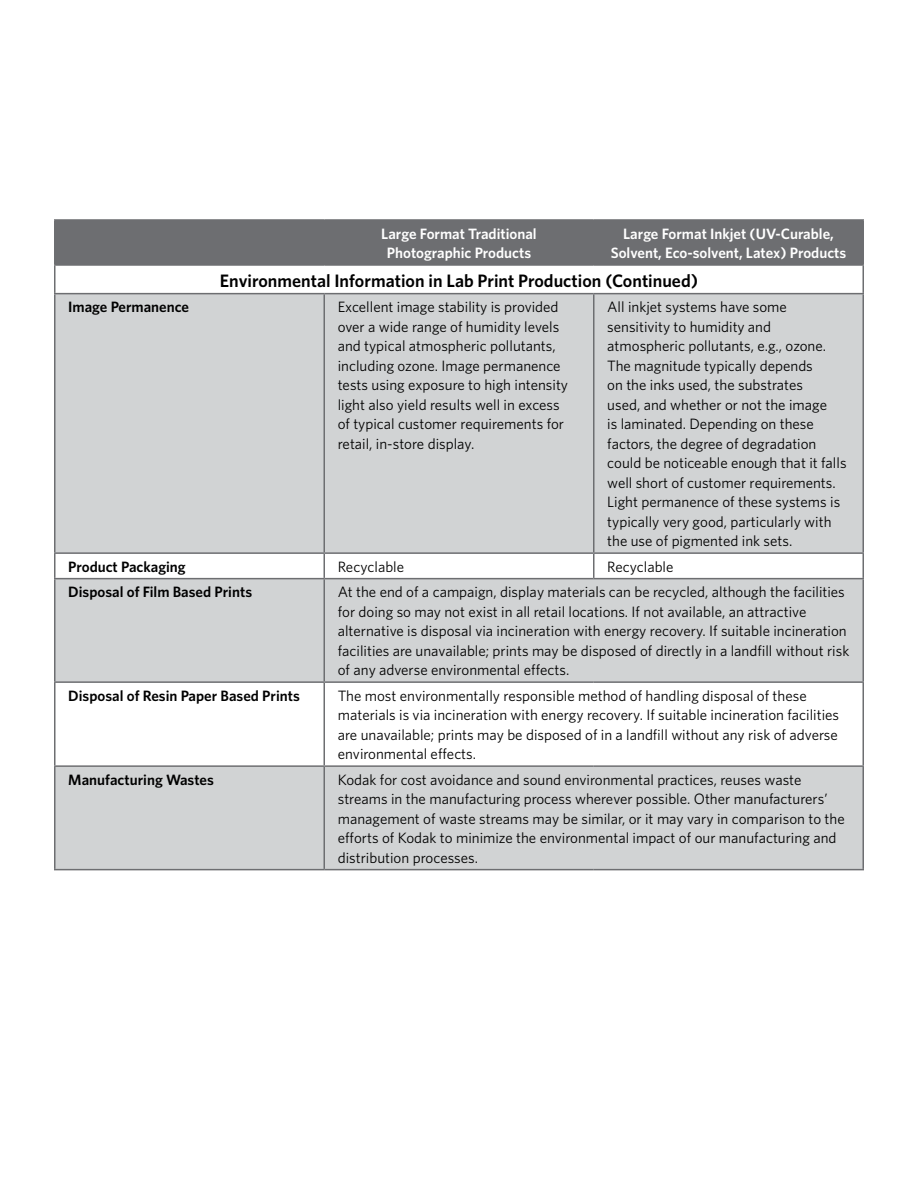
<style>
.page{position:relative;width:918px;height:1188px;background:#fff}
.page>*{position:absolute;margin:0;border:0;box-sizing:border-box;transform-origin:0 0}
.t1{font:600 18px "Whitney";color:#000}
.t2{font:15px/19.5px "Whitney";color:#000}
.t3{font:600 15px "Whitney";color:#000}
.t4{font:600 15px/19.5px "Whitney";color:#fff;text-align:center}
</style>
<div class="page">
<div style="left:56px;top:221px;width:806px;height:43px;background:#6d6e71"></div>
<div style="left:56px;top:294px;width:806px;height:575px;background:#d1d3d4"></div>
<svg style="left:56px;top:554px;width:806px;height:211px"></svg>
<hr style="left:324px;top:219px;width:270px;height:2px;background:#6d6e71">
<hr style="left:324px;top:221px;width:1px;height:43px;background:#6d6e71">
<hr style="left:594px;top:219px;width:270px;height:2px;background:#6d6e71">
<hr style="left:593px;top:221px;width:1px;height:43px;background:#6d6e71">
<hr style="left:862px;top:221px;width:2px;height:43px;background:#6d6e71">
<hr style="left:324px;top:264px;width:270px;height:2px;background:#6d6e71">
<hr style="left:594px;top:264px;width:270px;height:2px;background:#6d6e71">
<hr style="left:54px;top:293px;width:270px;height:1px;background:#6d6e71">
<hr style="left:54px;top:294px;width:2px;height:258px;background:#6d6e71">
<hr style="left:324px;top:293px;width:270px;height:1px;background:#6d6e71">
<hr style="left:324px;top:294px;width:1px;height:258px;background:#6d6e71">
<hr style="left:594px;top:293px;width:270px;height:1px;background:#6d6e71">
<hr style="left:593px;top:294px;width:1px;height:258px;background:#6d6e71">
<hr style="left:862px;top:294px;width:2px;height:258px;background:#6d6e71">
<hr style="left:54px;top:552px;width:270px;height:2px;background:#6d6e71">
<hr style="left:54px;top:554px;width:2px;height:24px;background:#6d6e71">
<hr style="left:324px;top:552px;width:270px;height:2px;background:#6d6e71">
<svg style="left:324px;top:554px;width:1px;height:24px"></svg>
<hr style="left:594px;top:552px;width:270px;height:2px;background:#6d6e71">
<svg style="left:593px;top:554px;width:1px;height:24px"></svg>
<hr style="left:862px;top:554px;width:2px;height:24px;background:#6d6e71">
<hr style="left:54px;top:578px;width:270px;height:1px;background:#6d6e71">
<hr style="left:54px;top:579px;width:2px;height:102px;background:#6d6e71">
<hr style="left:324px;top:578px;width:270px;height:1px;background:#6d6e71">
<hr style="left:324px;top:579px;width:1px;height:102px;background:#6d6e71">
<hr style="left:594px;top:578px;width:270px;height:1px;background:#6d6e71">
<hr style="left:862px;top:579px;width:2px;height:102px;background:#6d6e71">
<hr style="left:54px;top:681px;width:270px;height:2px;background:#6d6e71">
<hr style="left:54px;top:683px;width:2px;height:82px;background:#6d6e71">
<hr style="left:324px;top:681px;width:270px;height:2px;background:#6d6e71">
<hr style="left:324px;top:683px;width:1px;height:82px;background:#6d6e71">
<hr style="left:594px;top:681px;width:270px;height:2px;background:#6d6e71">
<hr style="left:862px;top:683px;width:2px;height:82px;background:#6d6e71">
<hr style="left:54px;top:765px;width:270px;height:2px;background:#6d6e71">
<hr style="left:54px;top:767px;width:2px;height:102px;background:#6d6e71">
<hr style="left:324px;top:765px;width:270px;height:2px;background:#6d6e71">
<hr style="left:324px;top:767px;width:1px;height:102px;background:#6d6e71">
<hr style="left:594px;top:765px;width:270px;height:2px;background:#6d6e71">
<hr style="left:862px;top:767px;width:2px;height:102px;background:#6d6e71">
<hr style="left:54px;top:869px;width:270px;height:1px;background:#6d6e71">
<hr style="left:324px;top:869px;width:270px;height:1px;background:#6d6e71">
<hr style="left:594px;top:869px;width:270px;height:1px;background:#6d6e71">
<hr style="left:54px;top:219px;width:270px;height:2px;background:#6d6e71">
<hr style="left:54px;top:221px;width:2px;height:43px;background:#6d6e71">
<hr style="left:54px;top:264px;width:270px;height:2px;background:#6d6e71">
<hr style="left:54px;top:266px;width:2px;height:27px;background:#6d6e71">
<hr style="left:862px;top:266px;width:2px;height:27px;background:#6d6e71">
<p class="t4" style="left:381px;top:223px;width:157px">Large Format Traditional<br>Photographic Products</p>
<p class="t4" style="left:611px;top:223px;width:237px">Large Format Inkjet (UV-Curable,<br>Solvent, Eco-solvent, Latex) Products</p>
<p class="t1" style="left:220px;top:270px;width:480px">Environmental Information in Lab Print Production (Continued)</p>
<p class="t3" style="left:68px;top:298px;width:122px">Image Permanence</p>
<p class="t2" style="left:338px;top:297px;width:232px">Excellent image stability is provided over a wide range of humidity levels and typical atmospheric pollutants, including ozone. Image permanence tests using exposure to high intensity light also yield results well in excess of typical customer requirements for retail, in-store display.</p>
<p class="t2" style="left:607px;top:297px;width:241px">All inkjet systems have some sensitivity to humidity and atmospheric pollutants, e.g., ozone.<br>The magnitude typically depends<br>on the inks used, the substrates<br>used, and whether or not the image<br>is laminated. Depending on these factors, the degree of degradation could be noticeable enough that it falls well short of customer requirements.<br>Light permanence of these systems is typically very good, particularly with the use of pigmented ink sets.</p>
<p class="t3" style="left:68px;top:558px;width:119px">Product Packaging</p>
<p class="t2" style="left:338px;top:557px;width:68px">Recyclable</p>
<p class="t2" style="left:607px;top:557px;width:68px">Recyclable</p>
<p class="t3" style="left:68px;top:583px;width:185px">Disposal of Film Based Prints</p>
<p class="t2" style="left:338px;top:582px;width:513px">At the end of a campaign, display materials can be recycled, although the facilities for doing so may not exist in all retail locations. If not available, an attractive alternative is disposal via incineration with energy recovery. If suitable incineration facilities are unavailable; prints may be disposed of directly in a landfill without risk of any adverse environmental effects.</p>
<p class="t3" style="left:68px;top:687px;width:233px">Disposal of Resin Paper Based Prints</p>
<p class="t2" style="left:338px;top:686px;width:503px">The most environmentally responsible method of handling disposal of these materials is via incineration with energy recovery. If suitable incineration facilities are unavailable; prints may be disposed of in a landfill without any risk of adverse environmental effects.</p>
<p class="t3" style="left:68px;top:771px;width:147px">Manufacturing Wastes</p>
<p class="t2" style="left:338px;top:770px;width:509px">Kodak for cost avoidance and sound environmental practices, reuses waste streams in the manufacturing process wherever possible. Other manufacturers’ management of waste streams may be similar, or it may vary in comparison to the efforts of Kodak to minimize the environmental impact of our manufacturing and distribution processes.</p>
</div>
